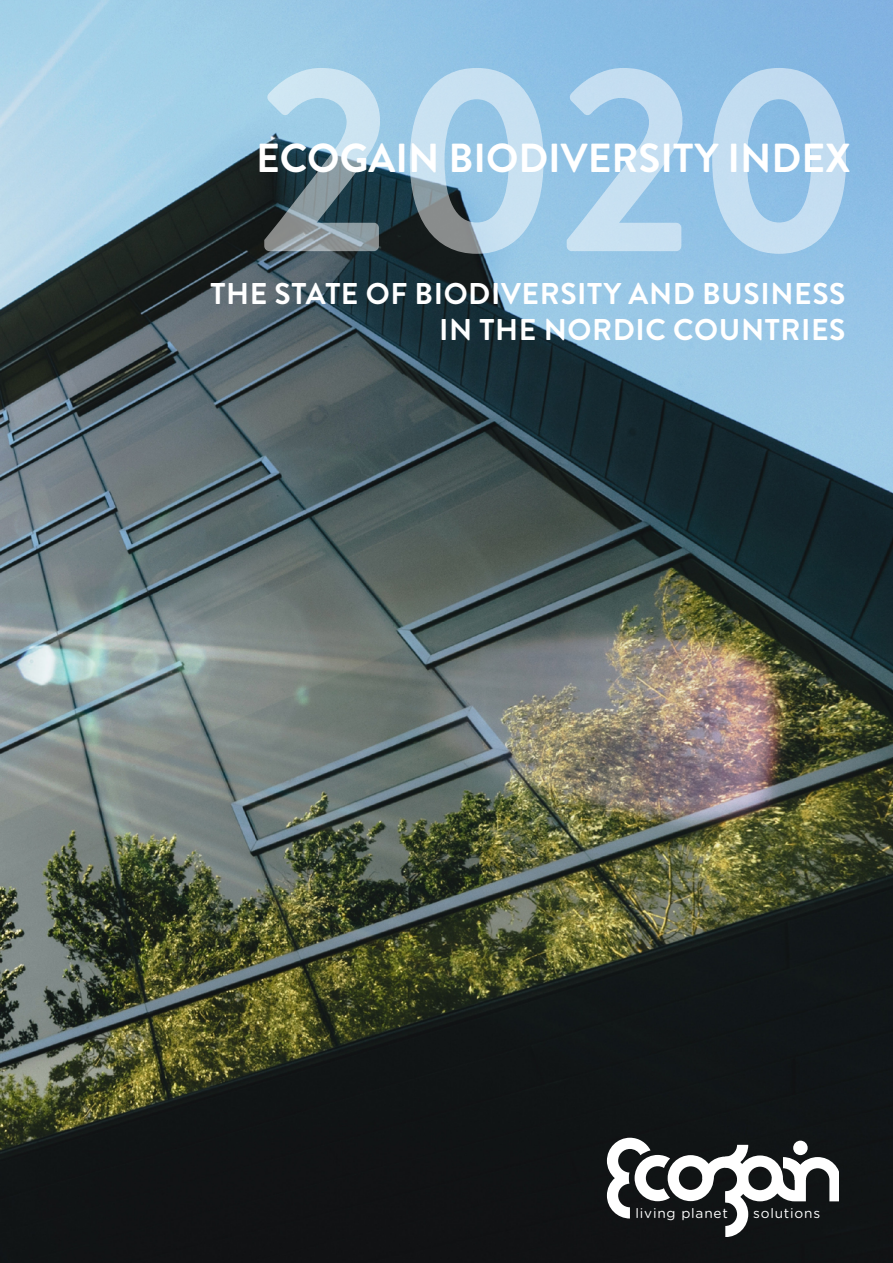
<style>
.page{position:relative;width:893px;height:1263px;background:#fff}
.page>*{position:absolute;margin:0;border:0;box-sizing:border-box;transform-origin:0 0}
.t1{font:700 265.5px "Brandon Grotesque";color:#fff}
.t2{font:700 40.5px "Brandon Grotesque";color:#fff}
.t3{font:700 30px/36px "Brandon Grotesque";letter-spacing:.02em;color:#fff;text-align:right}
.t4{font:13.65px "Gotham Rounded";letter-spacing:.055em;color:#fff}
</style>
<div class="page">
<img style="left:0;top:0;width:893px;height:1263px">
<svg style="left:607px;top:1138px;width:232px;height:98px"></svg>
<h1 class="t1" style="left:256px;top:-26px;width:608px">2020</h1>
<h2 class="t2" style="left:256px;top:130px;width:596px">ECOGAIN BIODIVERSITY INDEX</h2>
<p class="t3" style="left:210px;top:276px;width:637px">THE STATE OF BIODIVERSITY AND BUSINESS<br>IN THE NORDIC COUNTRIES</p>
<p class="t4" style="left:635px;top:1204px;width:94px">living planet</p>
<p class="t4" style="left:753px;top:1204px;width:69px">solutions</p>
</div>
